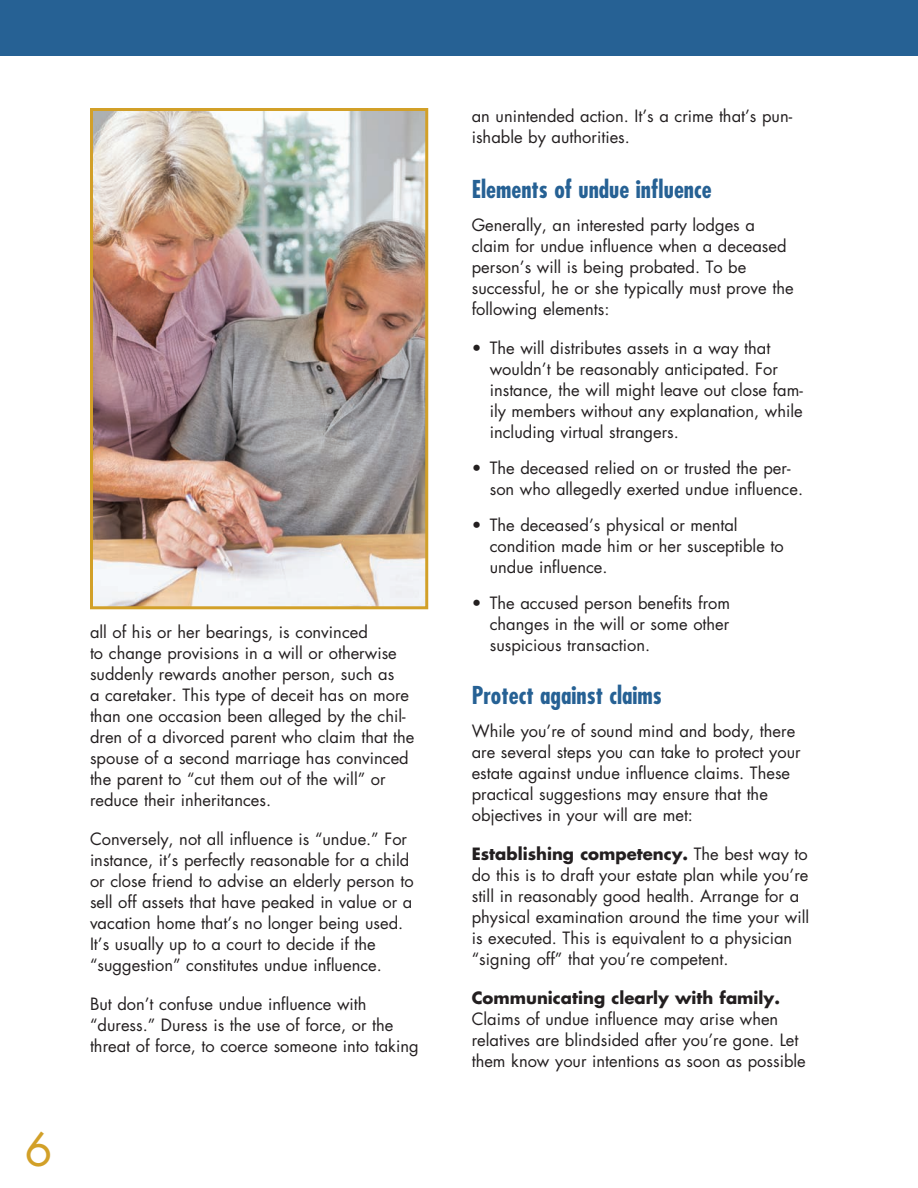
<style>
.page{position:relative;width:918px;height:1188px;background:#fff}
.page>*{position:absolute;margin:0;border:0;box-sizing:border-box;transform-origin:0 0}
.t1{font:45px "Futura Std";color:#d2a028}
.t2{font:700 condensed 24px "Futura Std";color:#266194}
.t3{font:16.5px/21px "Futura Std";color:#231f20}
.t4{font:700 16.5px "Futura Std";color:#231f20}
.s1{font-weight:700}
</style>
<div class="page">
<div style="left:0;top:0;width:918px;height:55px;background:#266194"></div>
<img style="left:94px;top:112px;width:330px;height:493px">
<div style="left:90px;top:108px;width:338px;height:501px;border:3px solid #d2a028"></div>
<h1 class="t1" style="left:25px;top:1120px;width:29px">6</h1>
<p class="t3" style="left:90px;top:622px;width:326px">all of his or her bearings, is convinced<br>to change provisions in a will or otherwise suddenly rewards another person, such as<br>a caretaker. This type of deceit has on more than one occasion been alleged by the chil&shy;dren of a divorced parent who claim that the spouse of a second marriage has convinced the parent to “cut them out of the will” or reduce their inheritances.</p>
<p class="t3" style="left:90px;top:829px;width:325px">Conversely, not all influence is “undue.” For instance, it’s perfectly reasonable for a child or close friend to advise an elderly person to sell off assets that have peaked in value or a vacation home that’s no longer being used.<br>It’s usually up to a court to decide if the “suggestion” constitutes undue influence.</p>
<p class="t3" style="left:90px;top:994px;width:330px">But don’t confuse undue influence with “duress.” Duress is the use of force, or the threat of force, to coerce someone into taking</p>
<p class="t3" style="left:472px;top:105px;width:322px">an unintended action. It’s a crime that’s pun&shy;ishable by authorities.</p>
<h2 class="t2" style="left:472px;top:174px;width:241px">Elements of undue influence</h2>
<p class="t3" style="left:472px;top:215px;width:323px">Generally, an interested party lodges a claim for undue influence when a deceased person’s will is being probated. To be successful, he or she typically must prove the following elements:</p>
<p class="t3" style="left:490px;top:338px;width:315px;text-indent:-18px">• The will distributes assets in a way that wouldn’t be reasonably anticipated. For instance, the will might leave out close fam&shy;ily members without any explanation, while including virtual strangers.</p>
<p class="t3" style="left:490px;top:458px;width:315px;text-indent:-18px">• The deceased relied on or trusted the per&shy;son who allegedly exerted undue influence.</p>
<p class="t3" style="left:490px;top:515px;width:295px;text-indent:-18px">• The deceased’s physical or mental condition made him or her susceptible to undue influence.</p>
<p class="t3" style="left:490px;top:593px;width:242px;text-align:justify;text-indent:-18px">• The accused person benefits from changes in the will or some other suspicious transaction.</p>
<h2 class="t2" style="left:472px;top:680px;width:192px">Protect against claims</h2>
<p class="t3" style="left:472px;top:720px;width:330px">While you’re of sound mind and body, there are several steps you can take to protect your estate against undue influence claims. These practical suggestions may ensure that the objectives in your will are met:</p>
<p class="t3" style="left:472px;top:843px;width:339px"><span class="s1">Establishing competency.</span> The best way to do this is to draft your estate plan while you’re still in reasonably good health. Arrange for a physical examination around the time your will is executed. This is equivalent to a physician “signing off” that you’re competent.</p>
<p class="t4" style="left:472px;top:987px;width:310px">Communicating clearly with family.</p>
<p class="t3" style="left:472px;top:1008px;width:336px">Claims of undue influence may arise when relatives are blindsided after you’re gone. Let them know your intentions as soon as possible</p>
</div>
